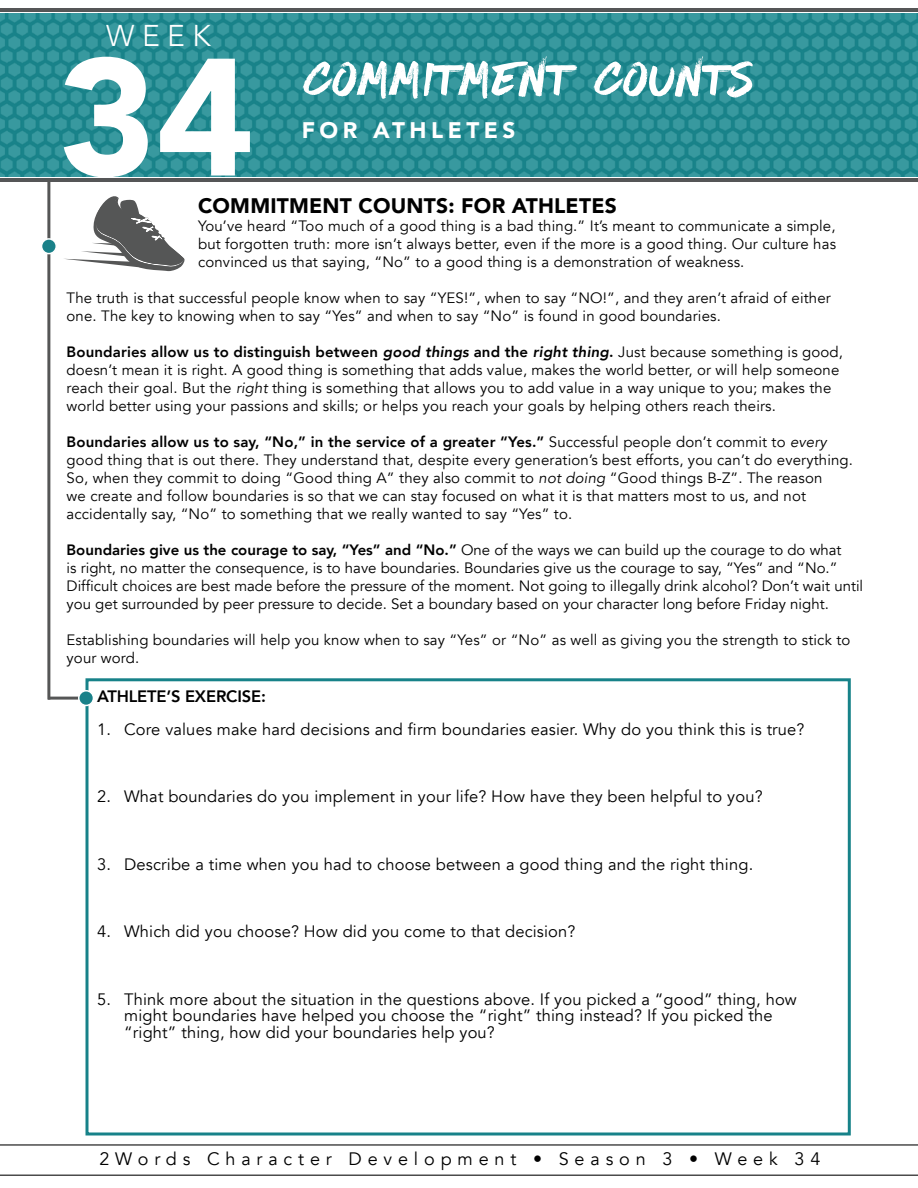
<style>
.page{position:relative;width:918px;height:1188px;background:#fff}
.page>*{position:absolute;margin:0;border:0;box-sizing:border-box;transform-origin:0 0}
.t1{font:900 165px "Avenir";color:#fff}
.t2{font:105px "Have Heart Two";letter-spacing:.02em;color:#fff}
.t3{font:300 30px "Avenir";color:#fff}
.t4{font:900 22.5px "Avenir";letter-spacing:.2em;color:#fff}
.t5{font:900 21px "Avenir";letter-spacing:.01em;color:#000}
.t6{font:18px "Avenir";letter-spacing:.325em;color:#000}
.t7{font:16.5px/16.5px "Avenir";letter-spacing:.01em;color:#000}
.t8{font:800 16.5px "Avenir";letter-spacing:-.01em;color:#000}
.t9{font:15px/18px "Avenir";letter-spacing:.01em;color:#000}
.s1{font-weight:800}
.s2{font-weight:800;font-style:italic}
.s3{font-style:italic}
</style>
<div class="page">
<svg style="left:0;top:1144px;width:918px;height:32px"></svg>
<img style="left:0;top:14px;width:918px;height:163px">
<hr style="left:0;top:9px;width:918px;height:3px;background:#555657">
<hr style="left:0;top:178px;width:918px;height:4px;background:#555657">
<hr style="left:47px;top:180px;width:3px;height:520px;background:#555656">
<hr style="left:48px;top:697px;width:40px;height:3px;background:#555656">
<div style="left:42px;top:239px;width:14px;height:15px;background:#1a8189;border-radius:50%"></div>
<div style="left:41px;top:238px;width:16px;height:16px;border:2px solid #fff;border-radius:50%"></div>
<svg style="left:64px;top:196px;width:121px;height:75px"></svg>
<div style="left:86px;top:678px;width:765px;height:458px;background:#fff;border:3px solid #178289"></div>
<div style="left:79px;top:691px;width:14px;height:14px;background:#1a8189;border-radius:50%"></div>
<div style="left:78px;top:690px;width:16px;height:16px;border:2px solid #fff;border-radius:50%"></div>
<h3 class="t3" style="left:106px;top:18px;width:106px">WEEK</h3>
<h1 class="t1" style="left:58px;top:-23px;width:197px">34</h1>
<h2 class="t2" style="left:306px;top:13px;width:449px">Commitment counts</h2>
<h3 class="t4" style="left:302px;top:111px;width:215px">FOR ATHLETES</h3>
<h3 class="t5" style="left:198px;top:187px;width:420px">COMMITMENT COUNTS: FOR ATHLETES</h3>
<p class="t9" style="left:198px;top:217px;width:640px;text-align:justify">You’ve heard “Too much of a good thing is a bad thing.” It’s meant to communicate a simple, but forgotten truth: more isn’t always better, even if the more is a good thing. Our culture has convinced us that saying, “No” to a good thing is a demonstration of weakness.</p>
<p class="t9" style="left:67px;top:289px;width:766px">The truth is that successful people know when to say “YES!”, when to say “NO!”, and they aren’t afraid of either one. The key to knowing when to say “Yes” and when to say “No” is found in good boundaries.</p>
<p class="t9" style="left:67px;top:343px;width:778px"><span class="s1">Boundaries allow us to distinguish between</span> <span class="s2">good things</span> <span class="s1">and the</span> <span class="s2">right thing</span><span class="s1">.</span> Just because something is good, doesn’t mean it is right. A good thing is something that adds value, makes the world better, or will help someone reach their goal. But the <span class="s3">right</span> thing is something that allows you to add value in a way unique to you; makes the world better using your passions and skills; or helps you reach your goals by helping others reach theirs.</p>
<p class="t9" style="left:67px;top:433px;width:788px"><span class="s1">Boundaries allow us to say, “No,” in the service of a greater “Yes.”</span> Successful people don’t commit to <span class="s3">every </span>good thing that is out there. They understand that, despite every generation’s best efforts, you can’t do everything.<br>So, when they commit to doing “Good thing A” they also commit to <span class="s3">not doing</span> “Good things B-Z”. The reason<br>we create and follow boundaries is so that we can stay focused on what it is that matters most to us, and not accidentally say, “No” to something that we really wanted to say “Yes” to.</p>
<p class="t9" style="left:67px;top:541px;width:798px"><span class="s1">Boundaries give us the courage to say, “Yes” and “No.”</span> One of the ways we can build up the courage to do what<br>is right, no matter the consequence, is to have boundaries. Boundaries give us the courage to say, “Yes” and “No.” Difficult choices are best made before the pressure of the moment. Not going to illegally drink alcohol? Don’t wait until you get surrounded by peer pressure to decide. Set a boundary based on your character long before Friday night.</p>
<p class="t9" style="left:67px;top:631px;width:785px">Establishing boundaries will help you know when to say “Yes” or “No” as well as giving you the strength to stick to your word.</p>
<p class="t8" style="left:97px;top:683px;width:170px">ATHLETE’S EXERCISE:</p>
<p class="t7" style="left:97px;top:721px;width:709px">1. Core values make hard decisions and firm boundaries easier. Why do you think this is true?</p>
<p class="t7" style="left:97px;top:789px;width:667px">2. What boundaries do you implement in your life? How have they been helpful to you?</p>
<p class="t7" style="left:97px;top:856px;width:658px">3. Describe a time when you had to choose between a good thing and the right thing.</p>
<p class="t7" style="left:97px;top:924px;width:480px">4. Which did you choose? How did you come to that decision?</p>
<p class="t7" style="left:124px;top:991px;width:674px;text-indent:-27px">5. Think more about the situation in the questions above. If you picked a “good” thing, how might boundaries have helped you choose the “right” thing instead? If you picked the “right” thing, how did your boundaries help you?</p>
<p class="t6" style="left:99px;top:1148px;width:722px">2Words Character Development • Season 3 • Week 34</p>
</div>
